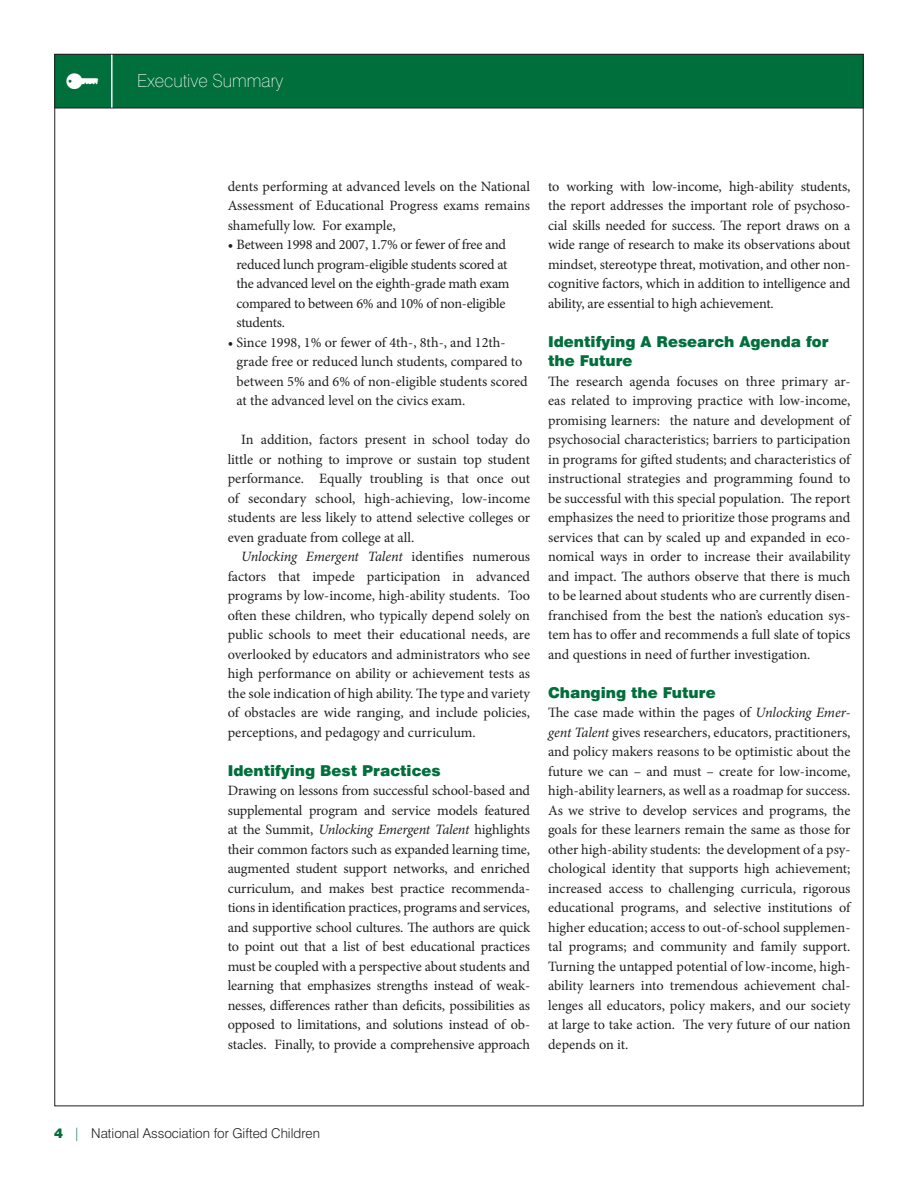
<style>
.page{position:relative;width:918px;height:1188px;background:#fff}
.page>*{position:absolute;margin:0;border:0;box-sizing:border-box;transform-origin:0 0}
.t1{font:100 18px "Swiss 721 BT";color:#fff}
.Subhead{font:900 15px/19.5px "Swiss 721 BT";color:#006f3c}
.Body_text_NO_INDENT{font:14.25px/19.5px "Minion Pro";letter-spacing:-.01em;color:#231f20;text-align:justify}
.Body_text{font:14.25px/19.5px "Minion Pro";color:#231f20;text-align:justify}
.Body_Text_BULLETED{font:14.25px/19.5px "Minion Pro";letter-spacing:-.015em;color:#231f20}
.t2{font:300 13.5px "Swiss 721 BT";color:#231f20}
.s1{font-family:"Click Bits Icons 2";font-weight:400;font-size:31.5px}
.s2{font-style:italic}
.s3{font-weight:900;color:#006f3c}
.s4{color:#006f3c}
</style>
<div class="page">
<div style="left:55px;top:54px;width:808px;height:54px;background:#006f3c"></div>
<div style="left:54px;top:54px;width:810px;height:54px;border:1px solid #231f20"></div>
<hr style="left:111px;top:55px;width:2px;height:53px;background:#fff">
<p class="t1" style="left:65px;top:69px;width:219px"><span class="s1">p</span> Executive Summary</p>
<p class="Body_text_NO_INDENT" style="left:228px;top:176px;width:304px">dents performing at advanced levels on the National Assessment of Educational Progress exams remains shamefully low. For example,</p>
<p class="Body_Text_BULLETED" style="left:236px;top:235px;width:275px;text-indent:-9px">• Between 1998 and 2007, 1.7% or fewer of free and reduced lunch program-eligible students scored at the advanced level on the eighth-grade math exam compared to between 6% and 10% of non-eligible students.</p>
<p class="Body_Text_BULLETED" style="left:236px;top:332px;width:293px;text-indent:-9px">• Since 1998, 1% or fewer of 4th-, 8th-, and 12th&shy;grade free or reduced lunch students, compared to between 5% and 6% of non-eligible students scored at the advanced level on the civics exam.</p>
<p class="Body_text" style="left:228px;top:430px;width:304px;text-indent:14px">In addition, factors present in school today do little or nothing to improve or sustain top student performance. Equally troubling is that once out of secondary school, high-achieving, low-income students are less likely to attend selective colleges or even graduate from college at all.</p>
<p class="Body_text" style="left:228px;top:547px;width:304px;text-indent:14px"><span class="s2">Unlocking Emergent Talent</span> identifies numerous factors that impede participation in advanced programs by low-income, high-ability students. Too often these children, who typically depend solely on public schools to meet their educational needs, are overlooked by educators and administrators who see high performance on ability or achievement tests as the sole indication of high ability. The type and variety of obstacles are wide ranging, and include policies, perceptions, and pedagogy and curriculum.</p>
<p class="Subhead" style="left:228px;top:760px;width:214px">Identifying Best Practices</p>
<p class="Body_text_NO_INDENT" style="left:228px;top:781px;width:304px">Drawing on lessons from successful school-based and supplemental program and service models featured at the Summit, <span class="s2">Unlocking Emergent Talent</span> highlights their common factors such as expanded learning time, augmented student support networks, and enriched curriculum, and makes best practice recommenda&shy;tions in identification practices, programs and services, and supportive school cultures. The authors are quick to point out that a list of best educational practices must be coupled with a perspective about students and learning that emphasizes strengths instead of weak&shy;nesses, differences rather than deficits, possibilities as opposed to limitations, and solutions instead of ob&shy;stacles. Finally, to provide a comprehensive approach</p>
<p class="Body_text_NO_INDENT" style="left:548px;top:176px;width:304px">to working with low-income, high-ability students, the report addresses the important role of psychoso&shy;cial skills needed for success. The report draws on a wide range of research to make its observations about mindset, stereotype threat, motivation, and other non&shy;cognitive factors, which in addition to intelligence and ability, are essential to high achievement.</p>
<p class="Subhead" style="left:548px;top:331px;width:282px">Identifying A Research Agenda for the Future</p>
<p class="Body_text_NO_INDENT" style="left:548px;top:371px;width:304px">The research agenda focuses on three primary ar&shy;eas related to improving practice with low-income, promising learners: the nature and development of psychosocial characteristics; barriers to participation in programs for gifted students; and characteristics of instructional strategies and programming found to be successful with this special population. The report emphasizes the need to prioritize those programs and services that can by scaled up and expanded in eco&shy;nomical ways in order to increase their availability and impact. The authors observe that there is much to be learned about students who are currently disen&shy;franchised from the best the nation’s education sys&shy;tem has to offer and recommends a full slate of topics and questions in need of further investigation.</p>
<p class="Subhead" style="left:548px;top:682px;width:169px">Changing the Future</p>
<p class="Body_text_NO_INDENT" style="left:548px;top:703px;width:304px">The case made within the pages of <span class="s2">Unlocking Emer&shy;gent Talent</span> gives researchers, educators, practitioners, and policy makers reasons to be optimistic about the future we can – and must – create for low-income, high-ability learners, as well as a roadmap for success.<br>As we strive to develop services and programs, the goals for these learners remain the same as those for other high-ability students: the development of a psy&shy;chological identity that supports high achievement; increased access to challenging curricula, rigorous educational programs, and selective institutions of higher education; access to out-of-school supplemen&shy;tal programs; and community and family support.<br>Turning the untapped potential of low-income, high&shy;ability learners into tremendous achievement chal&shy;lenges all educators, policy makers, and our society at large to take action. The very future of our nation depends on it.</p>
<p class="t2" style="left:54px;top:1125px;width:267px"><span class="s3">4</span> <span class="s4">|</span> National Association for Gifted Children</p>
</div>
